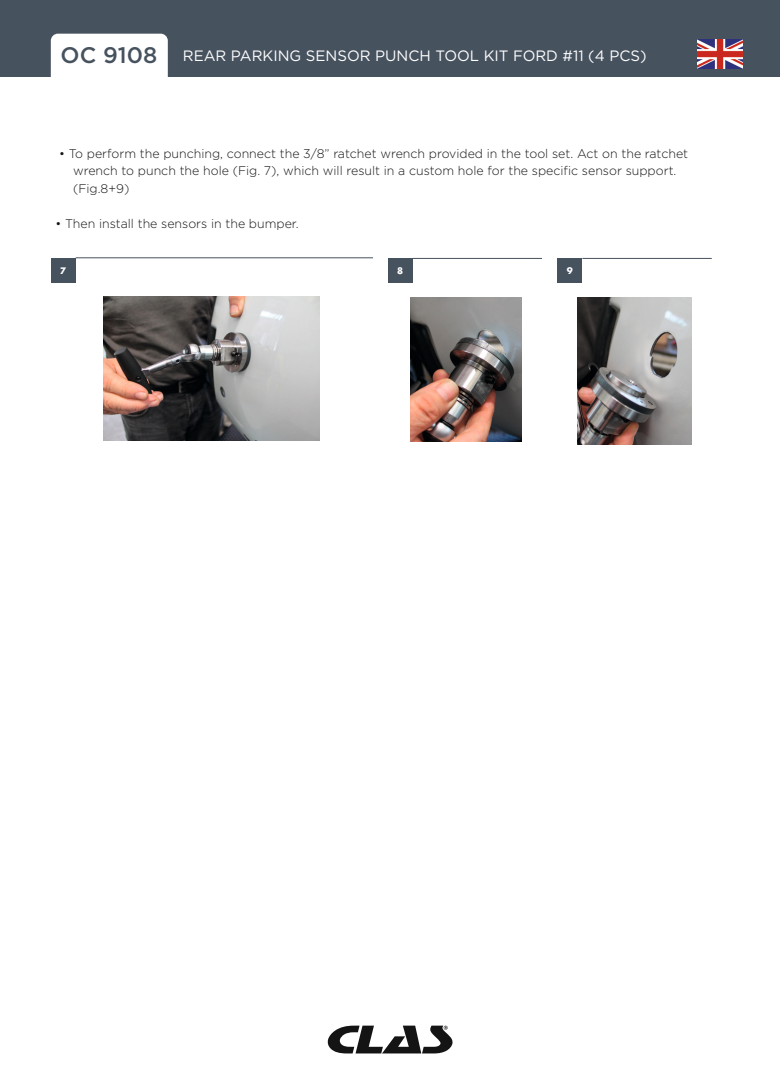
<style>
.page{position:relative;width:780px;height:1088px;background:#fff}
.page>*{position:absolute;margin:0;border:0;box-sizing:border-box;transform-origin:0 0}
.t1{font:15px "Gotham";color:#fff}
.t2{font:300 12.5px/17.5px "Gotham";color:#131413}
.t3{font:700 8.75px "Futura Std";color:#fff}
.s1{font-weight:500;font-size:22.5px;color:#47525f}
</style>
<div class="page">
<div style="left:0;top:0;width:762px;height:77px;background:#47525f"></div>
<div style="left:51px;top:34px;width:117px;height:58px;background:#fff;border-radius:7px"></div>
<svg style="left:327px;top:1025px;width:125px;height:28px"></svg>
<img style="left:698px;top:39px;width:44px;height:30px">
<div style="left:762px;top:0;width:18px;height:77px;background:#47525f"></div>
<div style="left:388px;top:258px;width:24px;height:25px;background:#47525f"></div>
<hr style="left:412px;top:258px;width:130px;height:1px;background:#47525f">
<img style="left:410px;top:297px;width:112px;height:144px">
<div style="left:557px;top:258px;width:25px;height:25px;background:#47525f"></div>
<hr style="left:582px;top:258px;width:129px;height:1px;background:#47525f">
<img style="left:577px;top:297px;width:114px;height:147px">
<div style="left:51px;top:258px;width:25px;height:25px;background:#47525f"></div>
<hr style="left:76px;top:257px;width:297px;height:1px;background:#47525f">
<img style="left:104px;top:296px;width:215px;height:144px">
<p class="t1" style="left:61px;top:46px;width:587px"><span class="s1">OC 9108</span> REAR PARKING SENSOR PUNCH TOOL KIT FORD #11 (4 PCS)</p>
<p class="t2" style="left:73px;top:144px;width:616px;text-indent:-14px">• To perform the punching, connect the 3/8” ratchet wrench provided in the tool set. Act on the ratchet wrench to punch the hole (Fig. 7), which will result in a custom hole for the specific sensor support. (Fig.8+9)</p>
<p class="t2" style="left:56px;top:214px;width:244px">• Then install the sensors in the bumper.</p>
<p class="t3" style="left:60px;top:265px;width:8px">7</p>
<p class="t3" style="left:397px;top:265px;width:8px">8</p>
<p class="t3" style="left:567px;top:265px;width:8px">9</p>
</div>
